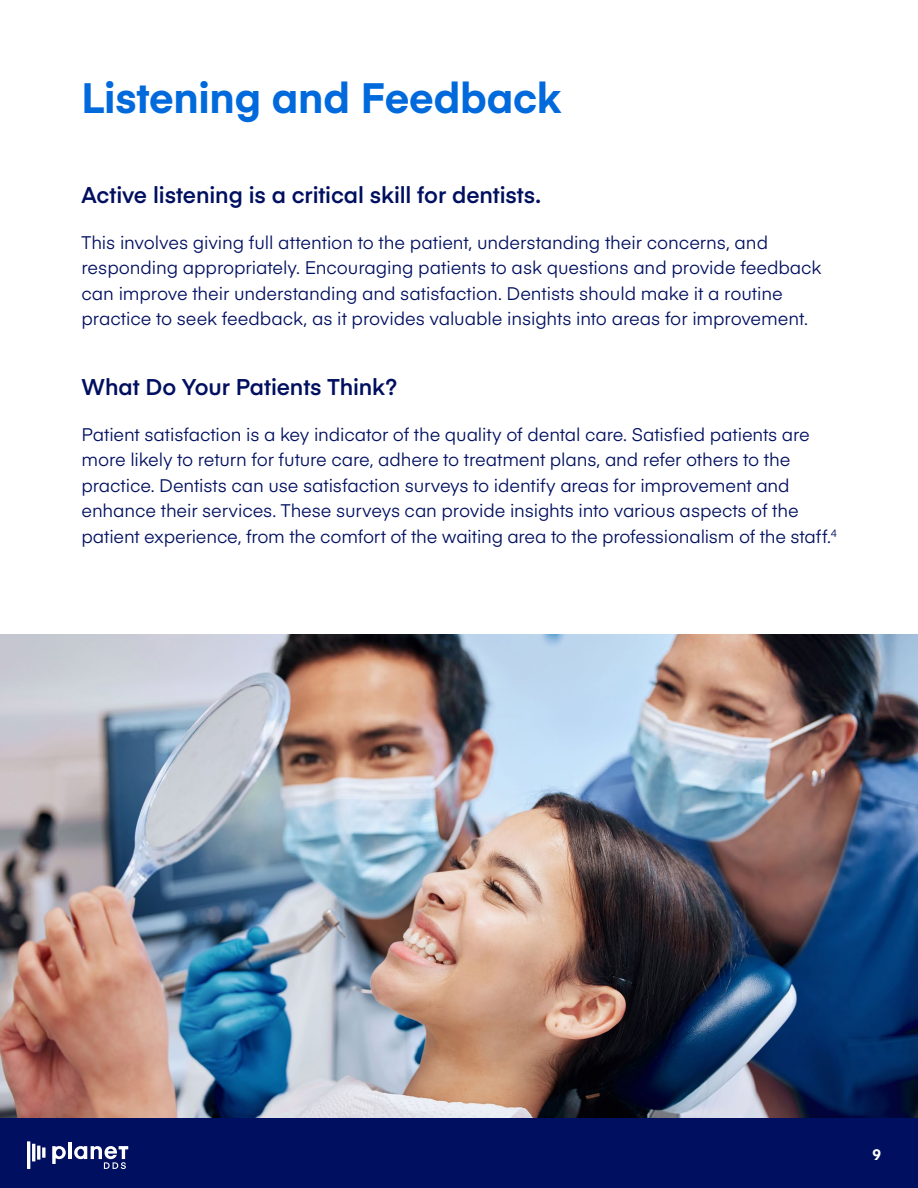
<style>
.page{position:relative;width:918px;height:1188px;background:#fff}
.page>*{position:absolute;margin:0;border:0;box-sizing:border-box;transform-origin:0 0}
.t1{font:700 42px "Eina 03";letter-spacing:-.005em;color:#0069dc}
.t2{font:600 22.5px "Eina 03";letter-spacing:-.005em;color:#000f60}
.t3{font:18px/25.5px "Eina 03";letter-spacing:-.005em;color:#000f60}
.t4{font:700 15px "Eina 03";color:#fff}
</style>
<div class="page">
<img style="left:0;top:634px;width:918px;height:485px">
<div style="left:0;top:1119px;width:918px;height:69px;background:#000f60"></div>
<hr style="left:68px;top:1143px;width:4px;height:16px;background:#fff">
<svg style="left:52px;top:1146px;width:14px;height:18px"></svg>
<hr style="left:27px;top:1141px;width:3px;height:28px;background:#fff">
<hr style="left:32px;top:1144px;width:3px;height:17px;background:#fff">
<hr style="left:37px;top:1146px;width:3px;height:14px;background:#fff">
<svg style="left:42px;top:1147px;width:4px;height:11px"></svg>
<svg style="left:74px;top:1146px;width:54px;height:23px"></svg>
<h1 class="t1" style="left:82px;top:67px;width:481px">Listening and Feedback</h1>
<p class="t2" style="left:82px;top:178px;width:461px">Active listening is a critical skill for dentists.</p>
<p class="t3" style="left:82px;top:228px;width:742px">This involves giving full attention to the patient, understanding their concerns, and responding appropriately. Encouraging patients to ask questions and provide feedback can improve their understanding and satisfaction. Dentists should make it a routine practice to seek feedback, as it provides valuable insights into areas for improvement.</p>
<p class="t2" style="left:82px;top:370px;width:317px">What Do Your Patients Think?</p>
<p class="t3" style="left:82px;top:420px;width:757px">Patient satisfaction is a key indicator of the quality of dental care. Satisfied patients are more likely to return for future care, adhere to treatment plans, and refer others to the practice. Dentists can use satisfaction surveys to identify areas for improvement and enhance their services. These surveys can provide insights into various aspects of the patient experience, from the comfort of the waiting area to the professionalism of the staff.<sup>4</sup></p>
<p class="t4" style="left:873px;top:1144px;width:10px">9</p>
</div>
